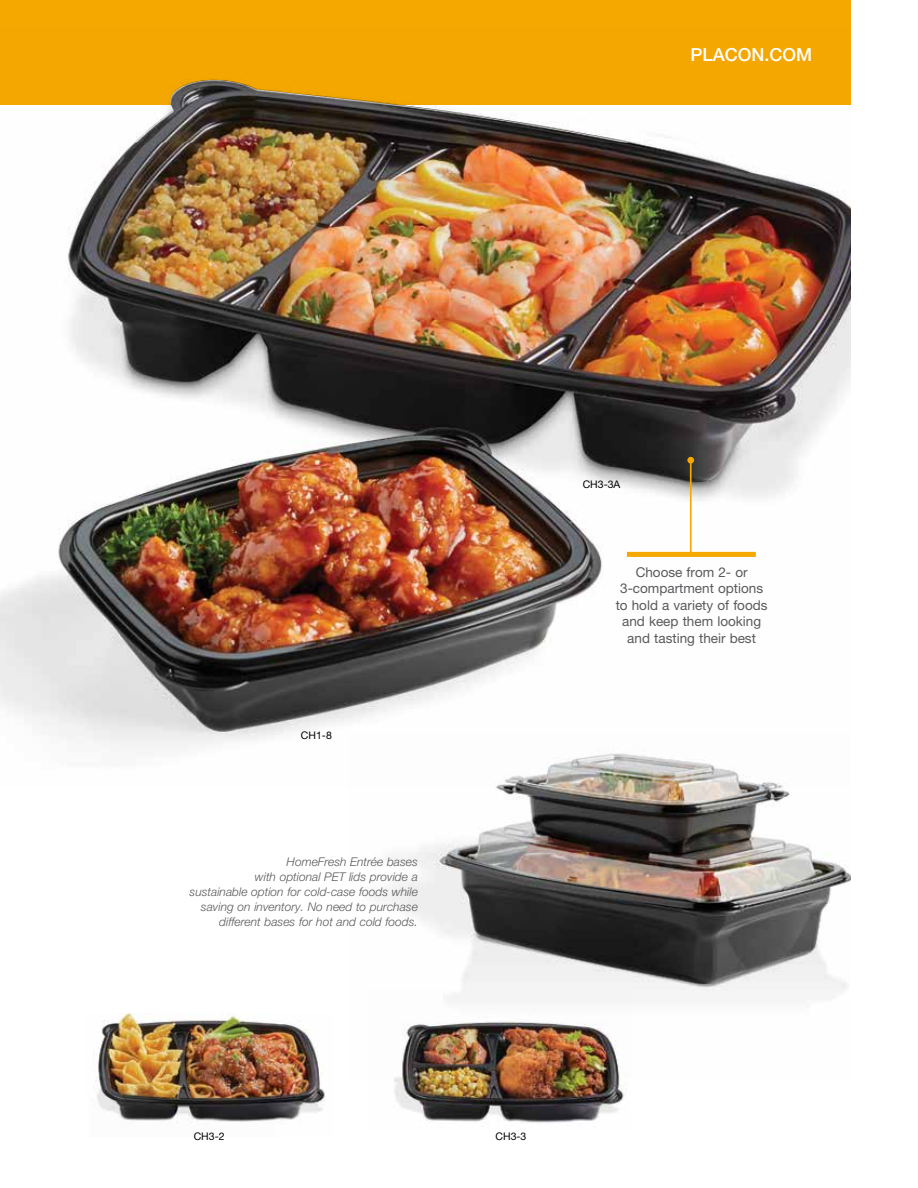
<style>
.page{position:relative;width:918px;height:1188px;background:#fff}
.page>*{position:absolute;margin:0;border:0;box-sizing:border-box;transform-origin:0 0}
.t1{font:500 18px "Helvetica Neue LT Std";color:#fff}
.t2{font:13.5px/16.5px "Helvetica Neue LT Std";color:#58595b;text-align:center}
.t3{font:italic 300 12px/15px "Helvetica Neue LT Std";color:#58595b;text-align:right}
.t4{font:10.5px "Helvetica Neue LT Std";color:#000}
</style>
<div class="page">
<div style="left:0;top:0;width:850px;height:27px;background:#f5a800"></div>
<img style="left:0;top:27px;width:850px;height:721px">
<img style="left:135px;top:80px;width:494px;height:63px">
<img style="left:350px;top:733px;width:500px;height:269px">
<img style="left:94px;top:1013px;width:231px;height:110px">
<img style="left:368px;top:990px;width:262px;height:133px">
<div style="left:627px;top:552px;width:129px;height:5px;background:#f5a800"></div>
<hr style="left:690px;top:460px;width:2px;height:95px;background:#f5a800">
<div style="left:687px;top:457px;width:7px;height:7px;background:#f5a800;border-radius:50%"></div>
<h1 class="t1" style="left:691px;top:44px;width:123px">PLACON.COM</h1>
<p class="t4" style="left:301px;top:729px;width:32px">CH1-8</p>
<p class="t3" style="left:190px;top:854px;width:230px">HomeFresh Entrée bases<br>with optional PET lids provide a<br>sustainable option for cold-case foods while saving on inventory. No need to purchase different bases for hot and cold foods.</p>
<p class="t4" style="left:583px;top:478px;width:39px">CH3-3A</p>
<p class="t2" style="left:616px;top:563px;width:153px">Choose from 2- or<br>3-compartment options to hold a variety of foods and keep them looking and tasting their best</p>
<p class="t4" style="left:194px;top:1130px;width:32px">CH3-2</p>
<p class="t4" style="left:496px;top:1130px;width:32px">CH3-3</p>
</div>
